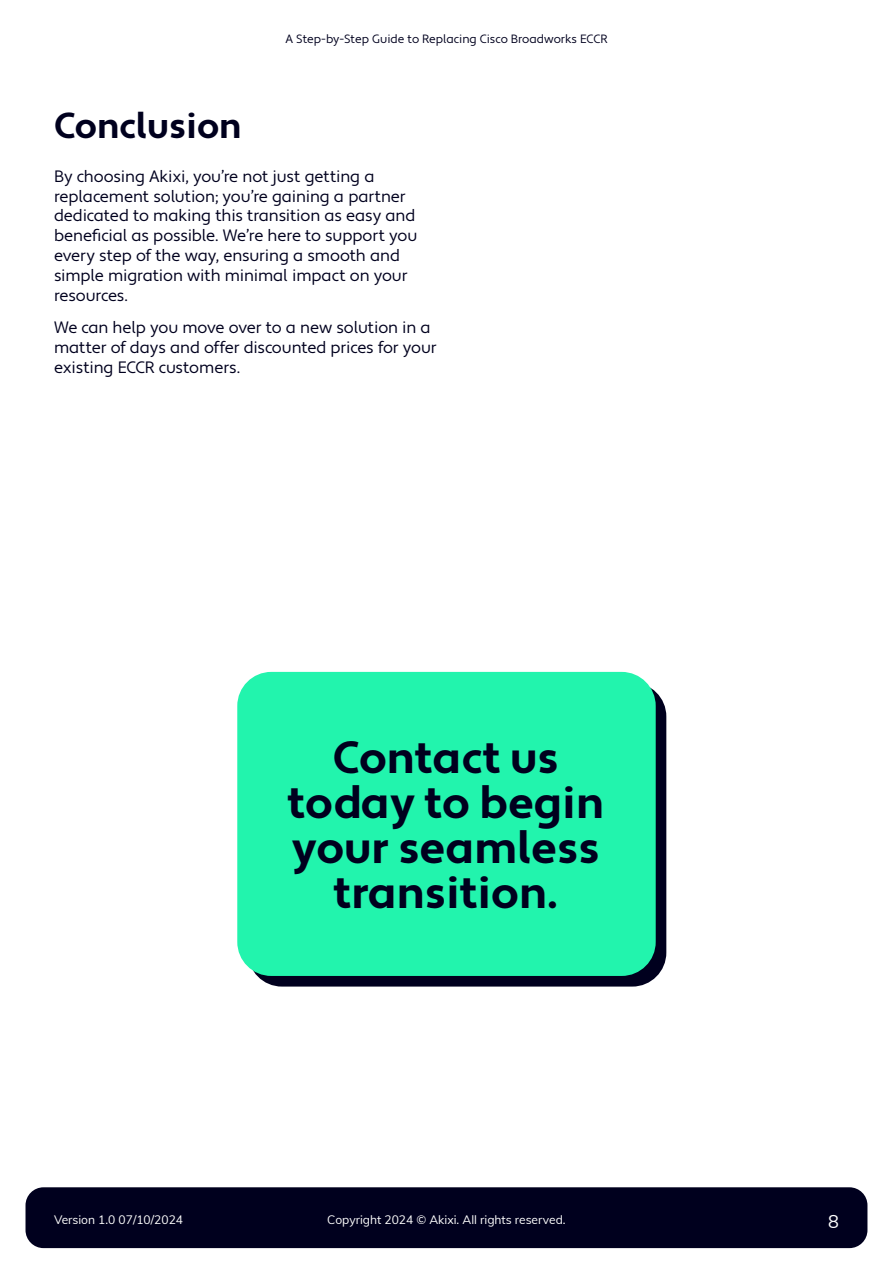
<style>
.page{position:relative;width:893px;height:1263px;background:#fff}
.page>*{position:absolute;margin:0;border:0;box-sizing:border-box;transform-origin:0 0}
.Body_Content{font:700 45px/45px "Apertura";color:#00001e;text-align:center}
.Section_Heading{font:700 36px "Apertura";color:#00001e}
.t1{font:18px "Muli";color:#fff}
.Body_Content-2{font:16.5px/19.8px "Apertura";letter-spacing:-.01em;color:#00001e}
.t2{font:12px "Muli";color:#fff}
.t3{font:12px "Apertura";color:#00001e}
</style>
<div class="page">
<div style="left:26px;top:1187px;width:841px;height:61px;background:#00001e;border-radius:18px"></div>
<div style="left:248px;top:682px;width:418px;height:304px;background:#00001e;border-radius:34px"></div>
<div style="left:237px;top:672px;width:419px;height:304px;background:#22f4ad;border-radius:34px"></div>
<p class="t3" style="left:285px;top:31px;width:324px">A Step-by-Step Guide to Replacing Cisco Broadworks ECCR</p>
<p class="Section_Heading" style="left:54px;top:103px;width:189px">Conclusion</p>
<p class="Body_Content-2" style="left:54px;top:167px;width:365px">By choosing Akixi, you’re not just getting a replacement solution; you’re gaining a partner dedicated to making this transition as easy and beneficial as possible. We’re here to support you every step of the way, ensuring a smooth and simple migration with minimal impact on your resources.</p>
<p class="Body_Content-2" style="left:54px;top:318px;width:384px">We can help you move over to a new solution in a matter of days and offer discounted prices for your existing ECCR customers.</p>
<p class="Body_Content" style="left:288px;top:737px;width:318px">Contact us today to begin your seamless transition.</p>
<p class="t2" style="left:54px;top:1211px;width:131px">Version 1.0 07/10/2024</p>
<p class="t2" style="left:327px;top:1211px;width:240px">Copyright 2024 © Akixi. All rights reserved.</p>
<p class="t1" style="left:828px;top:1208px;width:12px">8</p>
</div>
